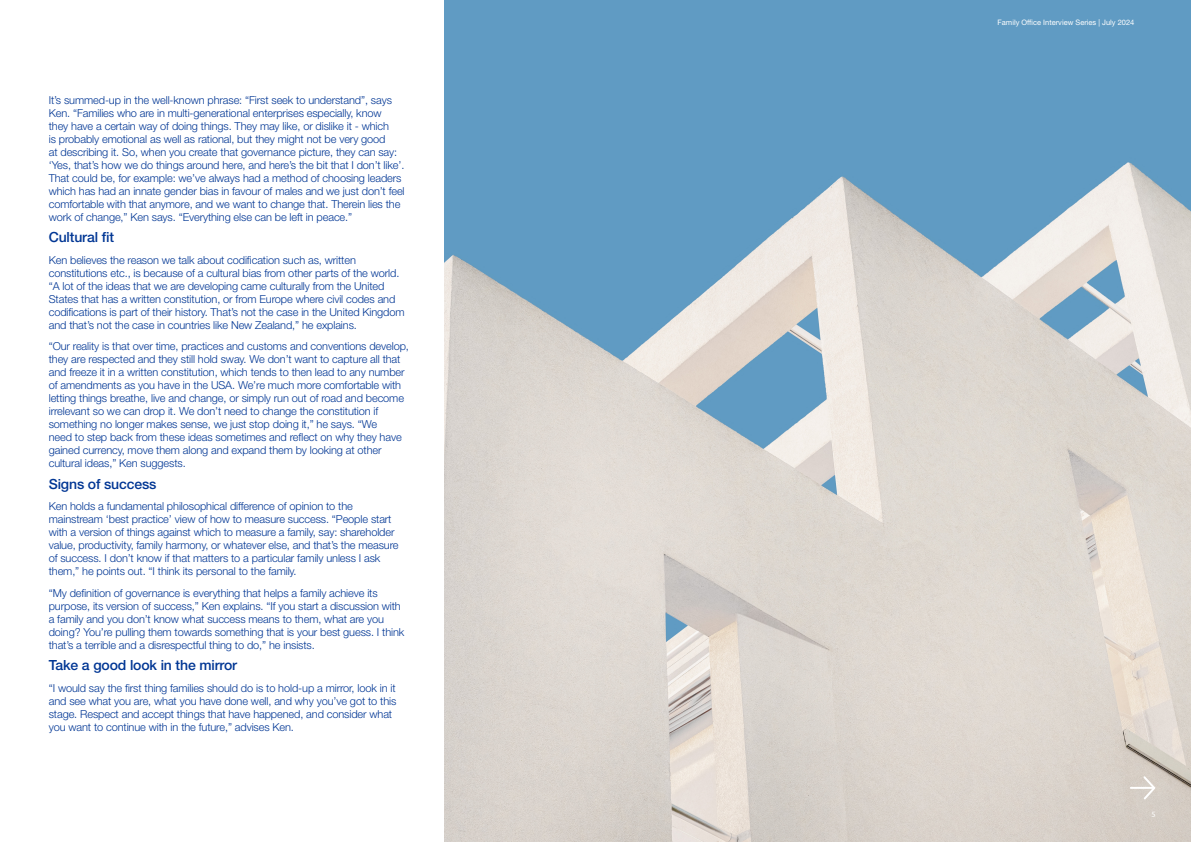
<style>
.page{position:relative;width:1191px;height:842px;background:#fff}
.page>*{position:absolute;margin:0;border:0;box-sizing:border-box;transform-origin:0 0}
.Body_1{font:500 14px "Helvetica Neue LT Std";letter-spacing:-.01em;color:#003694}
.Body_1-2{font:300 11px/13px "Helvetica Neue LT Std";letter-spacing:-.01em;color:#003694}
.t1{font:8.1px "Myriad Pro";color:#fff}
.t2{font:7.5px "Helvetica Neue LT Std";color:#fff}
</style>
<div class="page">
<img style="left:444px;top:0;width:747px;height:842px">
<svg style="left:1141px;top:774px;width:16px;height:27px"></svg>
<hr style="left:1130px;top:787px;width:24px;height:2px;background:#fff">
<p class="Body_1-2" style="left:49px;top:93px;width:357px">It’s summed-up in the well-known phrase: “First seek to understand”, says Ken. “Families who are in multi-generational enterprises especially, know<br>they have a certain way of doing things. They may like, or dislike it - which<br>is probably emotional as well as rational, but they might not be very good<br>at describing it. So, when you create that governance picture, they can say: ‘Yes, that’s how we do things around here, and here’s the bit that I don’t like’.<br>That could be, for example: we’ve always had a method of choosing leaders which has had an innate gender bias in favour of males and we just don’t feel comfortable with that anymore, and we want to change that. Therein lies the work of change,” Ken says. “Everything else can be left in peace.”</p>
<p class="Body_1" style="left:49px;top:229px;width:67px">Cultural fit</p>
<p class="Body_1-2" style="left:49px;top:253px;width:357px">Ken believes the reason we talk about codification such as, written constitutions etc., is because of a cultural bias from other parts of the world. “A lot of the ideas that we are developing came culturally from the United States that has a written constitution, or from Europe where civil codes and codifications is part of their history. That’s not the case in the United Kingdom and that’s not the case in countries like New Zealand,” he explains.</p>
<p class="Body_1-2" style="left:49px;top:340px;width:362px">“Our reality is that over time, practices and customs and conventions develop, they are respected and they still hold sway. We don’t want to capture all that and freeze it in a written constitution, which tends to then lead to any number of amendments as you have in the USA. We’re much more comfortable with letting things breathe, live and change, or simply run out of road and become irrelevant so we can drop it. We don’t need to change the constitution if something no longer makes sense, we just stop doing it,” he says. “We<br>need to step back from these ideas sometimes and reflect on why they have gained currency, move them along and expand them by looking at other cultural ideas,” Ken suggests.</p>
<p class="Body_1" style="left:49px;top:475px;width:109px">Signs of success</p>
<p class="Body_1-2" style="left:49px;top:500px;width:351px">Ken holds a fundamental philosophical difference of opinion to the mainstream ‘best practice’ view of how to measure success. “People start with a version of things against which to measure a family, say: shareholder value, productivity, family harmony, or whatever else, and that’s the measure of success. I don’t know if that matters to a particular family unless I ask them,” he points out. “I think its personal to the family.</p>
<p class="Body_1-2" style="left:49px;top:586px;width:357px">“My definition of governance is everything that helps a family achieve its purpose, its version of success,” Ken explains. “If you start a discussion with a family and you don’t know what success means to them, what are you doing? You’re pulling them towards something that is your best guess. I think that’s a terrible and a disrespectful thing to do,” he insists.</p>
<p class="Body_1" style="left:49px;top:657px;width:190px">Take a good look in the mirror</p>
<p class="Body_1-2" style="left:49px;top:681px;width:349px">“I would say the first thing families should do is to hold-up a mirror, look in it and see what you are, what you have done well, and why you’ve got to this stage. Respect and accept things that have happened, and consider what you want to continue with in the future,” advises Ken.</p>
<p class="t2" style="left:997px;top:18px;width:138px">Family Office Interview Series | July 2024</p>
<p class="t1" style="left:1151px;top:809px;width:6px">5</p>
</div>
